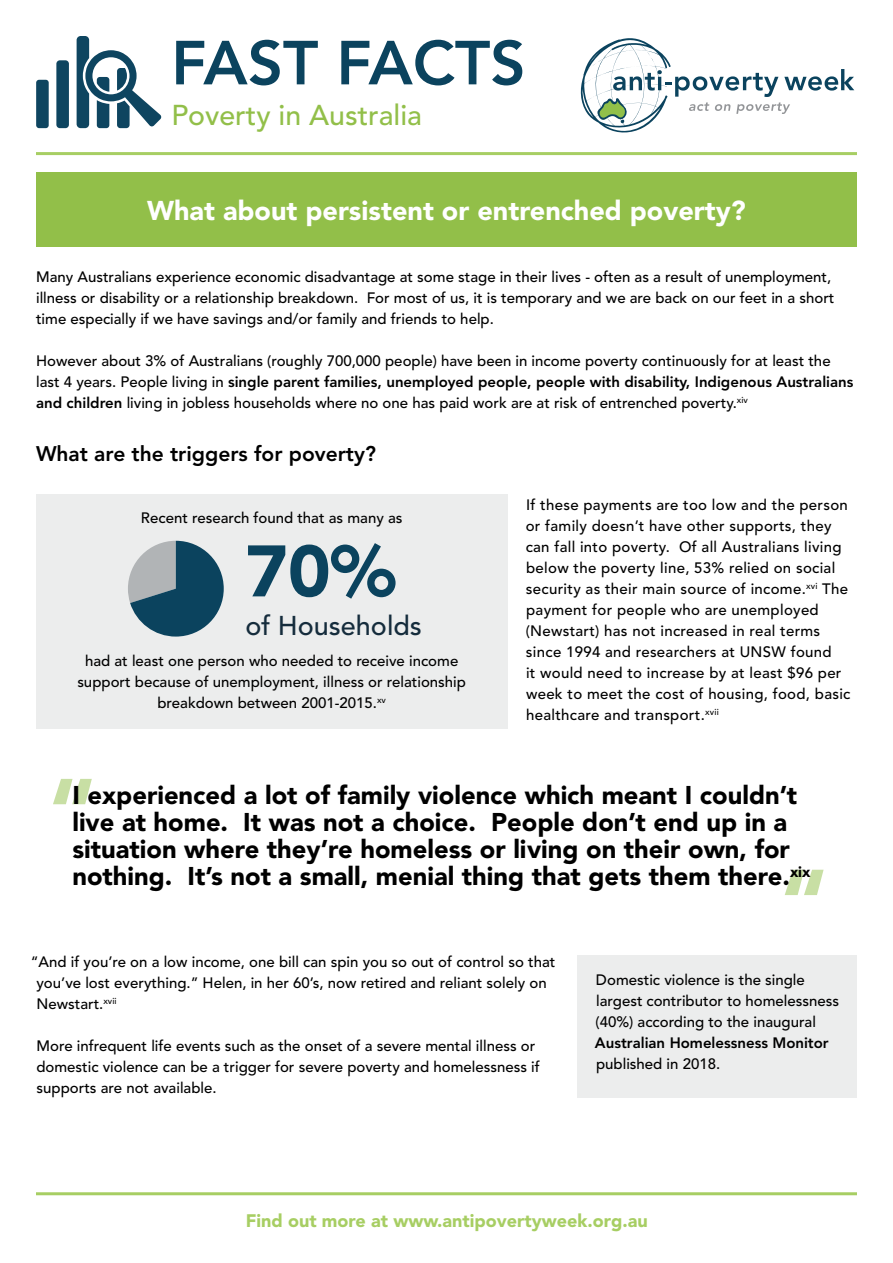
<style>
.page{position:relative;width:893px;height:1263px;background:#fff}
.page>*{position:absolute;margin:0;border:0;box-sizing:border-box;transform-origin:0 0}
.t1{font:900 90px "Avenir LT Std";color:#92bf49}
.t2{font:900 72px "Avenir LT Std";color:#0b435e}
.t3{font:800 61.5px "Avenir LT Std";color:#0b435e}
.t4{font:500 28.5px "Avenir LT Std";color:#92bf49}
.t5{font:900 27px "Avenir LT Std";color:#fff}
.t6{font:500 27px "Avenir LT Std";color:#152c3c}
.t7{font:900 25.5px/27px "Avenir LT Std";color:#000}
.t8{font:800 21px "Avenir LT Std";color:#000}
.t9{font:900 18px "Avenir LT Std";color:#a7ce63}
.t10{font:500 15px/21px "Avenir LT Std";color:#000}
.t11{font:500 15px/21px "Avenir LT Std";letter-spacing:.02em;color:#000}
.t12{font:800 15px "Avenir LT Std";color:#000}
.s1{font-weight:800}
</style>
<div class="page">
<svg style="left:580px;top:38px;width:274px;height:95px"></svg>
<hr style="left:36px;top:152px;width:821px;height:3px;background:#a7ce63">
<hr style="left:36px;top:1192px;width:821px;height:3px;background:#a7ce63">
<div style="left:36px;top:80px;width:13px;height:48px;background:#0e4560;border-radius:3px"></div>
<div style="left:56px;top:60px;width:13px;height:68px;background:#0e4560;border-radius:3px"></div>
<svg style="left:77px;top:36px;width:85px;height:92px"></svg>
<div style="left:36px;top:495px;width:471px;height:234px;background:#eceded"></div>
<div style="left:577px;top:955px;width:280px;height:142px;background:#eceded"></div>
<div style="left:36px;top:172px;width:821px;height:75px;background:#92bf49"></div>
<svg style="left:128px;top:541px;width:96px;height:95px"></svg>
<h3 class="t3" style="left:171px;top:27px;width:356px">FAST FACTS</h3>
<h3 class="t4" style="left:171px;top:99px;width:252px">Poverty in Australia</h3>
<h3 class="t5" style="left:147px;top:194px;width:600px">What about persistent or entrenched poverty?</h3>
<p class="t10" style="left:36px;top:267px;width:800px">Many Australians experience economic disadvantage at some stage in their lives - often as a result of unemployment, illness or disability or a relationship breakdown. For most of us, it is temporary and we are back on our feet in a short time especially if we have savings and/or family and friends to help.</p>
<p class="t10" style="left:36px;top:351px;width:819px">However about 3% of Australians (roughly 700,000 people) have been in income poverty continuously for at least the last 4 years. People living in <span class="s1">single parent families, unemployed people, people with disability, Indigenous Australians and children</span> living in jobless households where no one has paid work are at risk of entrenched poverty.<sup>xiv</sup></p>
<h3 class="t8" style="left:36px;top:441px;width:341px">What are the triggers for poverty?</h3>
<p class="t10" style="left:141px;top:507px;width:263px">Recent research found that as many as</p>
<h2 class="t2" style="left:245px;top:528px;width:152px">70%</h2>
<h3 class="t6" style="left:245px;top:610px;width:178px">of Households</h3>
<p class="t10" style="left:77px;top:650px;width:390px;text-align:center">had at least one person who needed to receive income support because of unemployment, illness or relationship breakdown between 2001-2015.<sup>xv</sup></p>
<p class="t11" style="left:526px;top:495px;width:326px">If these payments are too low and the person or family doesn’t have other supports, they can fall into poverty. Of all Australians living below the poverty line, 53% relied on social security as their main source of income.<sup>xvi</sup> The payment for people who are unemployed (Newstart) has not increased in real terms since 1994 and researchers at UNSW found<br>it would need to increase by at least $96 per week to meet the cost of housing, food, basic healthcare and transport.<sup>xvii</sup></p>
<h1 class="t1" style="left:49px;top:757px;width:48px">“</h1>
<p class="t7" style="left:72px;top:782px;width:739px">I experienced a lot of family violence which meant I couldn’t live at home. It was not a choice. People don’t end up in a situation where they’re homeless or living on their own, for nothing. It’s not a small, menial thing that gets them there.<sup>xix</sup></p>
<h1 class="t1" style="left:781px;top:848px;width:48px">“</h1>
<p class="t10" style="left:36px;top:951px;width:520px;text-indent:-6px">“And if you’re on a low income, one bill can spin you so out of control so that you’ve lost everything.” Helen, in her 60’s, now retired and reliant solely on<br>Newstart.<sup>xvii</sup></p>
<p class="t10" style="left:36px;top:1035px;width:505px">More infrequent life events such as the onset of a severe mental illness or domestic violence can be a trigger for severe poverty and homelessness if supports are not available.</p>
<p class="t10" style="left:596px;top:969px;width:245px">Domestic violence is the single largest contributor to homelessness (40%) according to the inaugural</p>
<p class="t12" style="left:595px;top:1033px;width:235px">Australian Homelessness Monitor</p>
<p class="t10" style="left:596px;top:1053px;width:126px">published in 2018.</p>
<p class="t9" style="left:246px;top:1210px;width:403px">Find out more at www.antipovertyweek.org.au</p>
</div>
